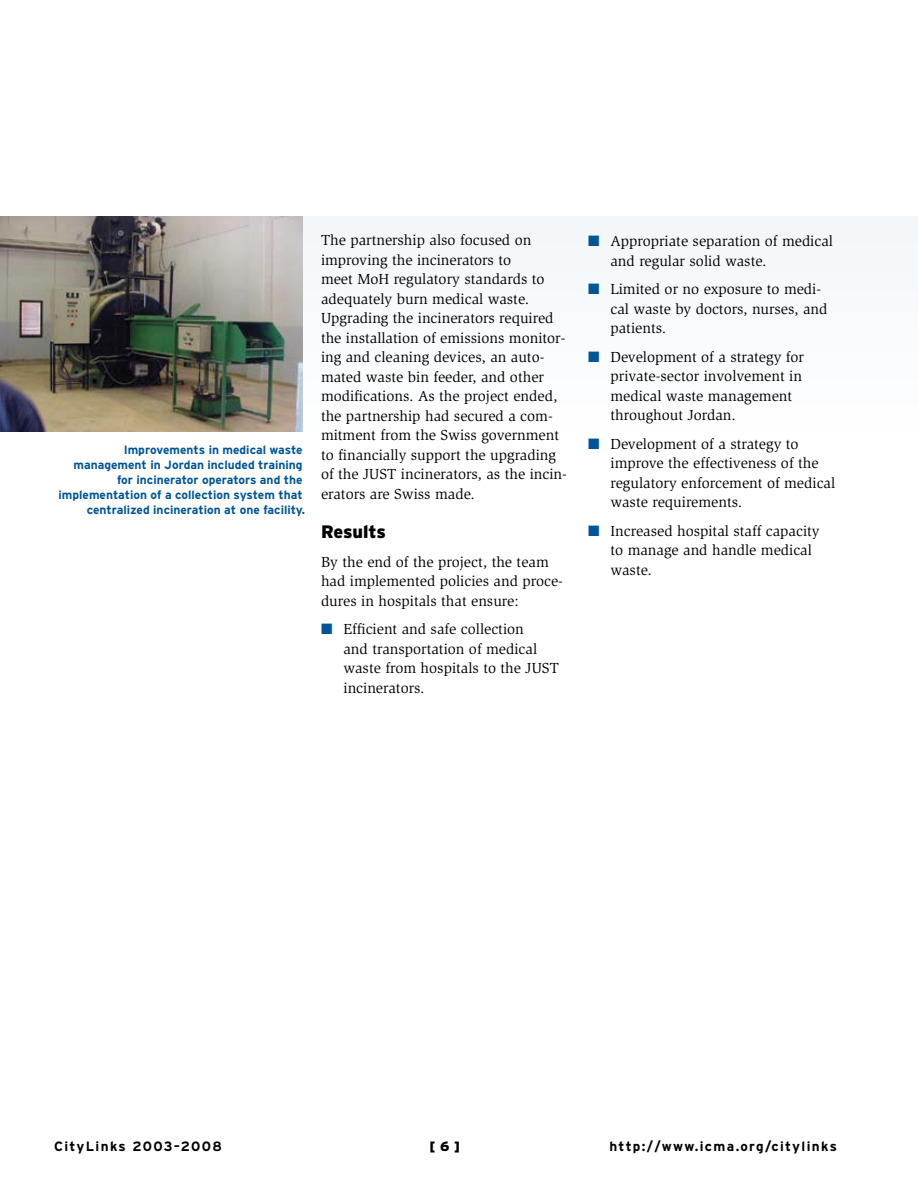
<style>
.page{position:relative;width:918px;height:1188px;background:#fff}
.page>*{position:absolute;margin:0;border:0;box-sizing:border-box;transform-origin:0 0}
.t1{font:900 18px "Interstate";letter-spacing:-.005em;color:#000}
.t2{font:15px/19.5px "Slimbach";color:#000}
.t3{font:700 13.5px "Interstate";letter-spacing:.1em;color:#000}
.t4{font:900 13.5px "Interstate";color:#000}
.t5{font:700 12px/15px "Interstate";color:#005596;text-align:right}
.s1{color:#005596}
</style>
<div class="page">
<div style="left:0;top:216px;width:918px;height:230px;background:#f9fbfc"></div>
<img style="left:0;top:216px;width:303px;height:216px">
<p class="t5" style="left:58px;top:442px;width:248px">Improvements in medical waste management in Jordan included training for incinerator operators and the implementation of a collection system that centralized incineration at one facility.</p>
<p class="t2" style="left:321px;top:231px;width:247px">The partnership also focused on improving the incinerators to<br>meet MoH regulatory standards to adequately burn medical waste.<br>Upgrading the incinerators required the installation of emissions monitor&shy;ing and cleaning devices, an auto&shy;mated waste bin feeder, and other modifications. As the project ended, the partnership had secured a com&shy;mitment from the Swiss government to financially support the upgrading of the JUST incinerators, as the incin&shy;erators are Swiss made.</p>
<p class="t1" style="left:321px;top:522px;width:66px">Results</p>
<p class="t2" style="left:321px;top:552px;width:244px">By the end of the project, the team had implemented policies and proce&shy;dures in hospitals that ensure:</p>
<p class="t2" style="left:344px;top:620px;width:217px;text-indent:-22px"><span class="s1">■</span> Efficient and safe collection<br>and transportation of medical waste from hospitals to the JUST incinerators.</p>
<p class="t2" style="left:610px;top:232px;width:224px;text-indent:-22px"><span class="s1">■</span> Appropriate separation of medical and regular solid waste.</p>
<p class="t2" style="left:610px;top:280px;width:219px;text-indent:-22px"><span class="s1">■</span> Limited or no exposure to medi&shy;cal waste by doctors, nurses, and patients.</p>
<p class="t2" style="left:610px;top:347px;width:195px;text-indent:-22px"><span class="s1">■</span> Development of a strategy for private-sector involvement in medical waste management throughout Jordan.</p>
<p class="t2" style="left:610px;top:434px;width:226px;text-indent:-22px"><span class="s1">■</span> Development of a strategy to improve the effectiveness of the regulatory enforcement of medical waste requirements.</p>
<p class="t2" style="left:610px;top:521px;width:211px;text-indent:-22px"><span class="s1">■</span> Increased hospital staff capacity to manage and handle medical waste.</p>
<p class="t3" style="left:54px;top:1139px;width:169px">CityLinks 2003–2008</p>
<p class="t4" style="left:429px;top:1138px;width:32px">[ 6 ]</p>
<p class="t3" style="left:609px;top:1139px;width:229px">http://www.icma.org/citylinks</p>
</div>
